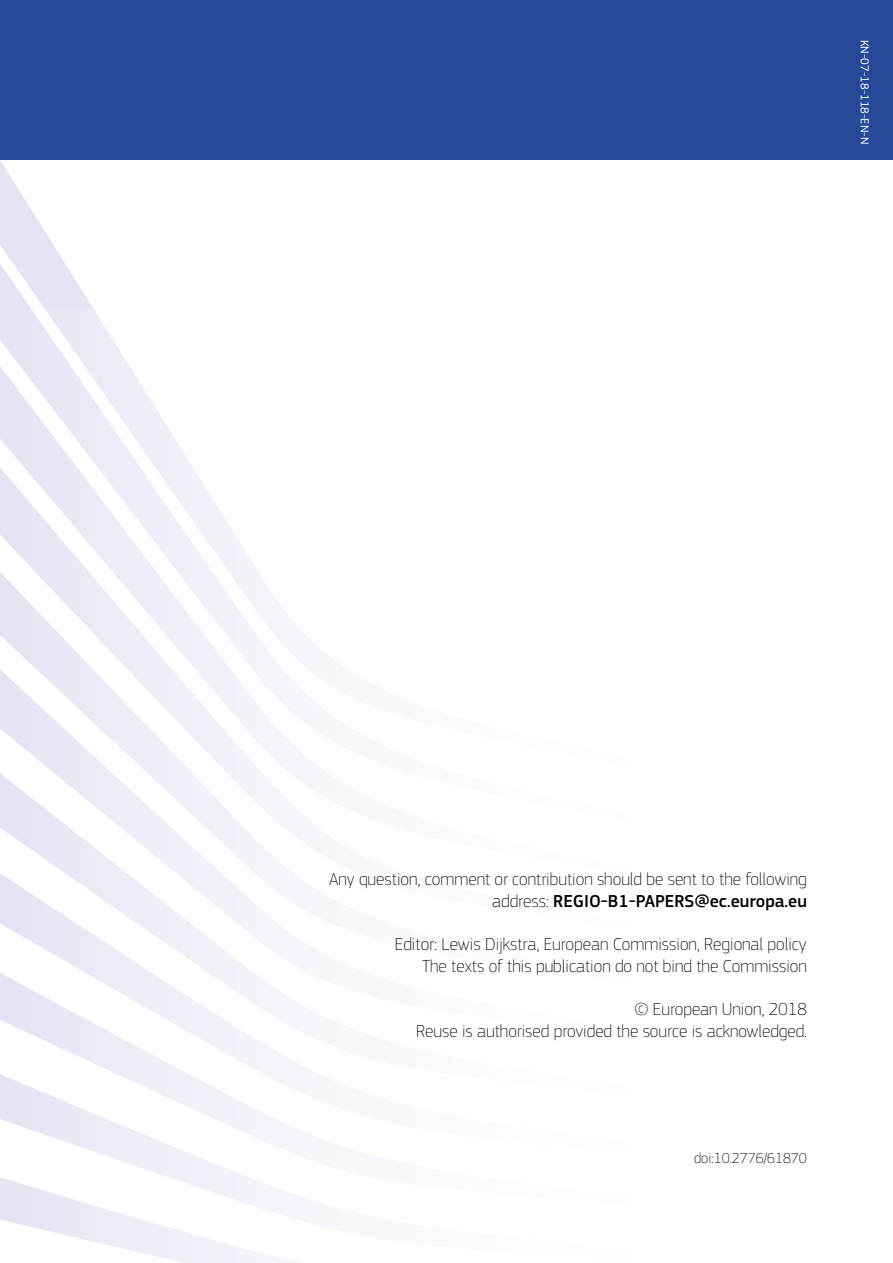
<style>
.page{position:relative;width:893px;height:1263px;background:#fff}
.page>*{position:absolute;margin:0;border:0;box-sizing:border-box;transform-origin:0 0}
.t1{font:100 18px/21.6px "EC Square Sans Pro";color:#000;text-align:right}
.t2{font:100 15px "EC Square Sans Pro";color:#000}
.t3{font:12px "EC Square Sans Pro";color:#fff}
.s1{font-weight:500}
</style>
<div class="page">
<svg style="left:0;top:159px;width:765px;height:90px"></svg>
<svg style="left:0;top:249px;width:93px;height:60px;fill:#e3e4f4"></svg>
<div style="left:0;top:0;width:893px;height:159px;background:#264899"></div>
<p class="t3" style="left:872px;top:40px;width:106px;rotate:90deg">KN-07-18-118-EN-N</p>
<p class="t1" style="left:329px;top:868px;width:479px">Any question, comment or contribution should be sent to the following address: <span class="s1">REGIO-B1-PAPERS@ec.europa.eu</span></p>
<p class="t1" style="left:395px;top:933px;width:413px">Editor: Lewis Dijkstra, European Commission, Regional policy<br>The texts of this publication do not bind the Commission</p>
<p class="t1" style="left:416px;top:998px;width:392px">© European Union, 2018<br>Reuse is authorised provided the source is acknowledged.</p>
<p class="t2" style="left:694px;top:1150px;width:114px">doi:10.2776/61870</p>
</div>
